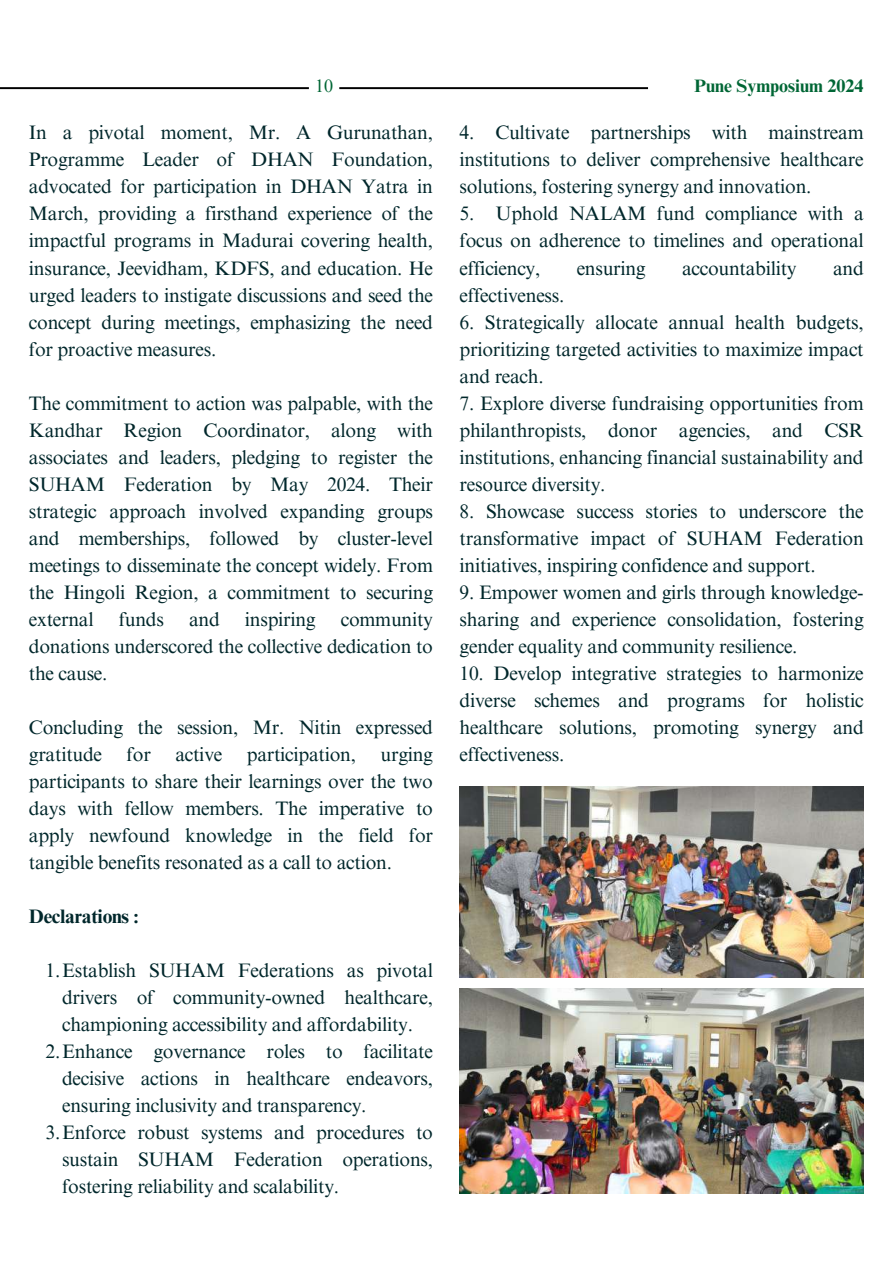
<style>
.page{position:relative;width:893px;height:1264px;background:#fff}
.page>*{position:absolute;margin:0;border:0;box-sizing:border-box;transform-origin:0 0}
.t1{font:19.5px/27px "Times NRMT Pro";letter-spacing:-.015em;color:#00272b;text-align:justify}
.t2{font:700 19.5px "Times NRMT Pro";letter-spacing:-.015em;color:#00272b}
.t3{font:700 18px "Times NRMT Pro";color:#006635}
.t4{font:18px "Times NRMT Pro";color:#006635}
</style>
<div class="page">
<svg style="left:0;top:87px;width:648px;height:2px"></svg>
<img style="left:459px;top:786px;width:404px;height:191px">
<img style="left:459px;top:988px;width:404px;height:205px">
<p class="t4" style="left:315px;top:79px;width:20px">10</p>
<p class="t3" style="left:694px;top:79px;width:171px">Pune Symposium 2024</p>
<p class="t1" style="left:29px;top:122px;width:405px">In a pivotal moment, Mr. A Gurunathan, Programme Leader of DHAN Foundation, advocated for participation in DHAN Yatra in March, providing a firsthand experience of the impactful programs in Madurai covering health, insurance, Jeevidham, KDFS, and education. He urged leaders to instigate discussions and seed the concept during meetings, emphasizing the need for proactive measures.</p>
<p class="t1" style="left:29px;top:392px;width:405px">The commitment to action was palpable, with the Kandhar Region Coordinator, along with associates and leaders, pledging to register the SUHAM Federation by May 2024. Their strategic approach involved expanding groups and memberships, followed by cluster-level meetings to disseminate the concept widely. From the Hingoli Region, a commitment to securing external</p>
<p class="t1" style="left:459px;top:122px;width:405px">4. Cultivate partnerships with mainstream institutions to deliver comprehensive healthcare solutions, fostering synergy and innovation.</p>
<p class="t1" style="left:459px;top:203px;width:405px">5. Uphold NALAM fund compliance with a focus on adherence to timelines and operational efficiency,</p>
<p class="t1" style="left:576px;top:257px;width:70px">ensuring</p>
<p class="t1" style="left:682px;top:257px;width:116px">accountability</p>
<p class="t1" style="left:833px;top:257px;width:32px">and</p>
<p class="t1" style="left:459px;top:284px;width:106px">effectiveness.</p>
<p class="t1" style="left:459px;top:311px;width:405px">6. Strategically allocate annual health budgets, prioritizing targeted activities to maximize impact and reach.</p>
<p class="t1" style="left:459px;top:392px;width:405px">7. Explore diverse fundraising opportunities from philanthropists, donor agencies, and CSR institutions, enhancing financial sustainability and resource diversity.</p>
<p class="t1" style="left:459px;top:500px;width:405px">8. Showcase success stories to underscore the transformative impact of SUHAM Federation initiatives, inspiring confidence and support.</p>
<p class="t1" style="left:459px;top:581px;width:405px">9. Empower women and girls through knowledge&shy;sharing and experience consolidation, fostering gender equality and community resilience.</p>
<p class="t1" style="left:459px;top:662px;width:405px">10. Develop integrative strategies to harmonize diverse schemes and programs for holistic healthcare solutions, promoting synergy and effectiveness.</p>
<p class="t1" style="left:29px;top:608px;width:405px;text-indent:312px">community donations underscored the collective dedication to the cause.</p>
<p class="t1" style="left:29px;top:716px;width:405px">Concluding the session, Mr. Nitin expressed gratitude</p>
<p class="t1" style="left:119px;top:608px;width:47px">funds</p>
<p class="t1" style="left:189px;top:608px;width:32px">and</p>
<p class="t1" style="left:245px;top:608px;width:72px">inspiring</p>
<p class="t1" style="left:29px;top:743px;width:405px;text-indent:351px">urging participants to share their learnings over the two days with fellow members. The imperative to apply newfound knowledge in the field for tangible benefits resonated as a call to action.</p>
<p class="t2" style="left:29px;top:908px;width:111px">Declarations :</p>
<p class="t1" style="left:46px;top:959px;width:389px">1.Establish SUHAM Federations as pivotal</p>
<p class="t1" style="left:62px;top:986px;width:372px">drivers of community-owned healthcare,</p>
<p class="t1" style="left:62px;top:1013px;width:352px">championing accessibility and affordability.</p>
<p class="t1" style="left:46px;top:1040px;width:389px">2.Enhance governance roles to facilitate</p>
<p class="t1" style="left:62px;top:1067px;width:372px">decisive actions in healthcare endeavors,</p>
<p class="t1" style="left:62px;top:1094px;width:306px">ensuring inclusivity and transparency.</p>
<p class="t1" style="left:46px;top:1121px;width:389px">3.Enforce robust systems and procedures to</p>
<p class="t1" style="left:62px;top:1148px;width:372px">sustain SUHAM Federation operations,</p>
<p class="t1" style="left:62px;top:1175px;width:279px">fostering reliability and scalability.</p>
<p class="t1" style="left:127px;top:743px;width:26px">for</p>
<p class="t1" style="left:175px;top:743px;width:48px">active</p>
<p class="t1" style="left:247px;top:743px;width:111px">participation,</p>
</div>
